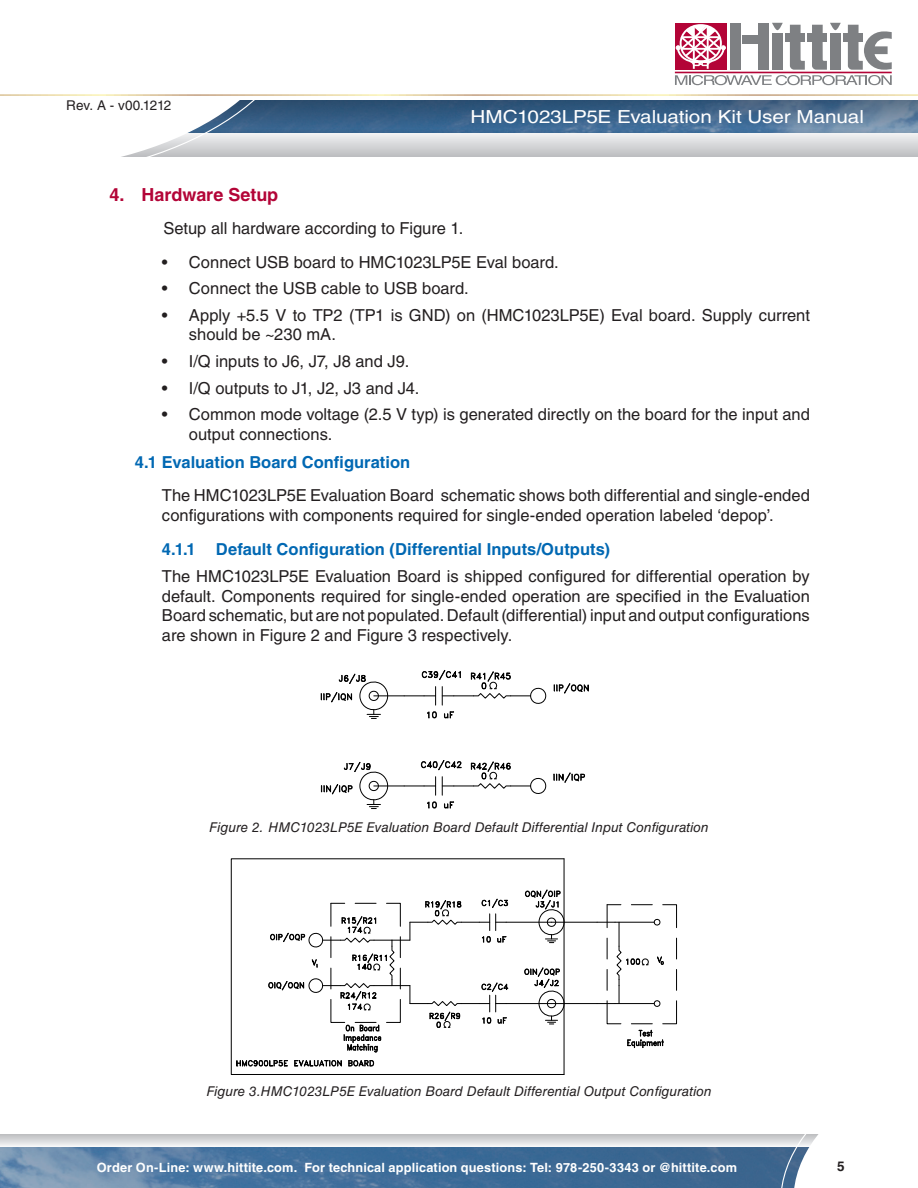
<style>
.page{position:relative;width:918px;height:1188px;background:#fff}
.page>*{position:absolute;margin:0;border:0;box-sizing:border-box;transform-origin:0 0}
.t1{font:18px "Helvetica LT Std";letter-spacing:-.005em;color:#fff;scale:1.15 1}
.Title_1{font:700 18px "Helvetica LT Std";color:#b30437}
.Body_Copy{font:16.5px/19.8px "Helvetica LT Std";color:#231f20}
.Title_3{font:700 16.5px "Helvetica LT Std";color:#0168b3}
.Title_2{font:700 16.5px "Helvetica LT Std";color:#0168b3}
.Figure_Numbering{font:italic 13.5px "Helvetica LT Std";letter-spacing:.005em;color:#231f20}
.t2{font:13.5px "Helvetica LT Std";letter-spacing:-.01em;color:#231f20}
.t3{font:700 13.5px "Helvetica LT Std";color:#231f20}
.t4{font:700 12.75px "Helvetica LT Std";letter-spacing:.01em;color:#fff}
</style>
<div class="page">
<svg style="left:0;top:1134px;width:780px;height:14px;background:#ced2d7"></svg>
<img style="left:1px;top:1148px;width:779px;height:40px">
<img style="left:0;top:1148px;width:1px;height:40px">
<svg style="left:302px;top:132px;width:616px;height:24px;background:#d1d4d7"></svg>
<img style="left:302px;top:100px;width:616px;height:32px">
<svg style="left:121px;top:100px;width:181px;height:57px"></svg>
<svg style="left:780px;top:1134px;width:39px;height:54px"></svg>
<svg style="left:675px;top:23px;width:217px;height:62px"></svg>
<div style="left:844px;top:33px;width:19px;height:9px;background:#7e8083"></div>
<hr style="left:374px;top:696px;width:30px;height:1px;background:#000">
<hr style="left:374px;top:786px;width:30px;height:1px;background:#000">
<svg style="left:321px;top:674px;width:67px;height:45px"></svg>
<svg style="left:321px;top:762px;width:67px;height:47px"></svg>
<svg style="left:554px;top:683px;width:35px;height:10px"></svg>
<svg style="left:404px;top:670px;width:142px;height:48px"></svg>
<svg style="left:554px;top:773px;width:31px;height:10px"></svg>
<svg style="left:404px;top:760px;width:142px;height:48px"></svg>
<hr style="left:506px;top:922px;width:46px;height:1px;background:#000">
<hr style="left:506px;top:1003px;width:46px;height:1px;background:#000">
<svg style="left:525px;top:889px;width:37px;height:54px"></svg>
<svg style="left:524px;top:967px;width:38px;height:58px"></svg>
<hr style="left:552px;top:922px;width:45px;height:1px;background:#000">
<hr style="left:552px;top:1003px;width:45px;height:1px;background:#000">
<svg style="left:597px;top:904px;width:80px;height:144px"></svg>
<svg style="left:268px;top:899px;width:241px;height:154px"></svg>
<svg style="left:237px;top:1060px;width:51px;height:7px"></svg>
<svg style="left:294px;top:1060px;width:48px;height:7px"></svg>
<svg style="left:348px;top:1060px;width:26px;height:7px"></svg>
<div style="left:231px;top:859px;width:333px;height:216px;border:1px solid #000"></div>
<hr style="left:564px;top:859px;width:1px;height:215px;background:#000">
<p class="t2" style="left:66px;top:98px;width:107px">Rev. A - v00.1212</p>
<p class="t1" style="left:471px;top:106px;width:343px">HMC1023LP5E Evaluation Kit User Manual</p>
<p class="Title_1" style="left:109px;top:184px;width:170px">4. Hardware Setup</p>
<p class="Body_Copy" style="left:163px;top:218px;width:301px">Setup all hardware according to Figure 1.</p>
<p class="Body_Copy" style="left:162px;top:252px;width:398px">• Connect USB board to HMC1023LP5E Eval board.</p>
<p class="Body_Copy" style="left:162px;top:278px;width:308px">• Connect the USB cable to USB board.</p>
<p class="Body_Copy" style="left:189px;top:305px;width:622px;text-indent:-27px">• Apply +5.5 V to TP2 (TP1 is GND) on (HMC1023LP5E) Eval board. Supply current should be ~230 mA.</p>
<p class="Body_Copy" style="left:162px;top:351px;width:249px">• I/Q inputs to J6, J7, J8 and J9.</p>
<p class="Body_Copy" style="left:162px;top:378px;width:259px">• I/Q outputs to J1, J2, J3 and J4.</p>
<p class="Body_Copy" style="left:189px;top:404px;width:622px;text-indent:-27px">• Common mode voltage (2.5 V typ) is generated directly on the board for the input and output connections.</p>
<p class="Title_2" style="left:135px;top:452px;width:277px">4.1 Evaluation Board Configuration</p>
<p class="Body_Copy" style="left:162px;top:485px;width:649px">The HMC1023LP5E Evaluation Board schematic shows both differential and single-ended configurations with components required for single-ended operation labeled ‘depop’.</p>
<p class="Title_3" style="left:162px;top:539px;width:449px">4.1.1 Default Configuration (Differential Inputs/Outputs)</p>
<p class="Body_Copy" style="left:162px;top:566px;width:649px;text-align:justify">The HMC1023LP5E Evaluation Board is shipped configured for differential operation by default. Components required for single-ended operation are specified in the Evaluation Board schematic, but are not populated. Default (differential) input and output configurations are shown in Figure 2 and Figure 3 respectively.</p>
<p class="Figure_Numbering" style="left:209px;top:820px;width:501px">Figure 2. HMC1023LP5E Evaluation Board Default Differential Input Configuration</p>
<p class="Figure_Numbering" style="left:206px;top:1083px;width:507px">Figure 3.HMC1023LP5E Evaluation Board Default Differential Output Configuration</p>
<p class="t4" style="left:97px;top:1159px;width:642px">Order On-Line: www.hittite.com. For technical application questions: Tel: 978-250-3343 or @hittite.com</p>
<p class="t3" style="left:837px;top:1158px;width:9px">5</p>
</div>
